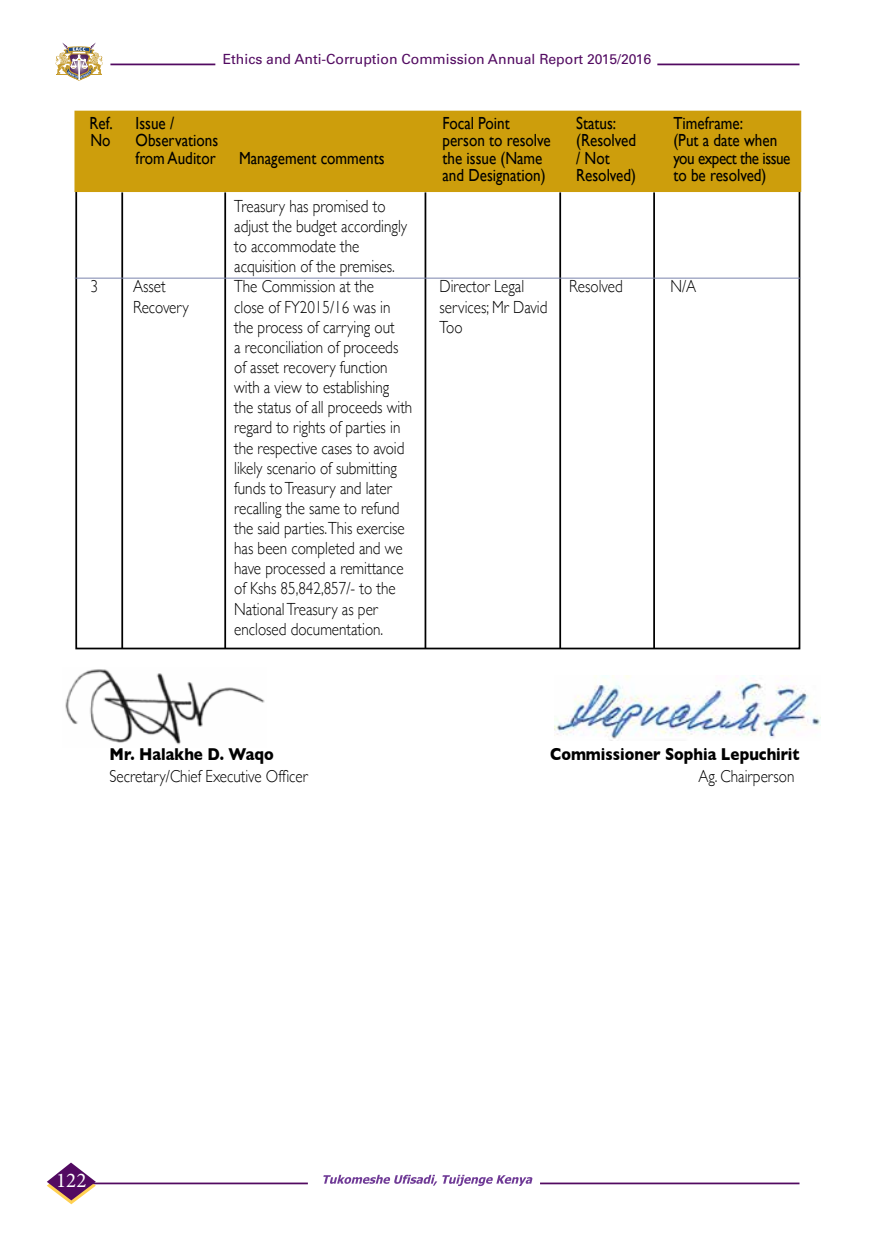
<style>
.page{position:relative;width:874px;height:1241px;background:#fff}
.page>*{position:absolute;margin:0;border:0;box-sizing:border-box;transform-origin:0 0}
.t1{font:21px "Minion Pro";color:#fff}
.t2{font:300 17.5px/20.1px "Gill Sans";color:#000;scale:.86 1}
.t3{font:17.5px/17.5px "Gill Sans";color:#000;scale:.86 1}
.t4{font:700 17.5px "Gill Sans";color:#000;scale:.86 1}
.t5{font:14px "Univers";color:#520a61}
</style>
<div class="page">
<hr style="left:88px;top:1182px;width:220px;height:2px;background:#520a61">
<hr style="left:539px;top:1182px;width:260px;height:2px;background:#520a61">
<svg style="left:47px;top:1162px;width:49px;height:41px"></svg>
<svg style="left:323px;top:1174px;width:209px;height:11px"></svg>
<svg style="left:56px;top:42px;width:47px;height:39px"></svg>
<hr style="left:657px;top:64px;width:142px;height:1px;background:#520a61">
<hr style="left:110px;top:64px;width:105px;height:1px;background:#520a61">
<div style="left:75px;top:111px;width:725px;height:80px;background:#cd9e0c"></div>
<div style="left:74px;top:111px;width:726px;height:81px;border:2px solid #cd9e0c"></div>
<hr style="left:424px;top:192px;width:2px;height:456px;background:#000">
<hr style="left:559px;top:192px;width:1px;height:456px;background:#000">
<hr style="left:653px;top:192px;width:1px;height:456px;background:#000">
<hr style="left:224px;top:192px;width:2px;height:456px;background:#000">
<hr style="left:121px;top:192px;width:2px;height:456px;background:#000">
<hr style="left:75px;top:278px;width:725px;height:1px;background:#7c85ad">
<img style="left:65px;top:669px;width:200px;height:76px">
<img style="left:554px;top:675px;width:266px;height:64px">
<p class="t5" style="left:222px;top:51px;width:430px">Ethics and Anti-Corruption Commission Annual Report 2015/2016</p>
<p class="t3" style="left:89px;top:114px;width:29px">Ref.<br>No</p>
<p class="t3" style="left:135px;top:114px;width:97px">Issue /<br>Observations from Auditor</p>
<p class="t3" style="left:239px;top:149px;width:171px">Management comments</p>
<p class="t3" style="left:442px;top:114px;width:127px">Focal Point person to resolve the issue (Name and Designation)</p>
<p class="t3" style="left:673px;top:114px;width:137px">Timeframe:<br>(Put a date when you expect the issue to be resolved)</p>
<p class="t3" style="left:576px;top:114px;width:71px">Status: (Resolved / Not<br>Resolved)</p>
<p class="t2" style="left:90px;top:276px;width:10px">3</p>
<p class="t2" style="left:234px;top:195px;width:208px">Treasury has promised to adjust the budget accordingly to accommodate the acquisition of the premises.<br>The Commission at the<br>close of FY2015/16 was in the process of carrying out<br>a reconciliation of proceeds of asset recovery function with a view to establishing the status of all proceeds with regard to rights of parties in the respective cases to avoid likely scenario of submitting funds to Treasury and later recalling the same to refund the said parties.This exercise has been completed and we have processed a remittance of Kshs 85,842,857/- to the<br>National Treasury as per enclosed documentation.</p>
<p class="t2" style="left:133px;top:276px;width:66px">Asset<br>Recovery</p>
<p class="t2" style="left:439px;top:276px;width:127px">Director Legal services; Mr David<br>Too</p>
<p class="t2" style="left:569px;top:276px;width:64px">Resolved</p>
<p class="t2" style="left:670px;top:276px;width:32px">N/A</p>
<p class="t4" style="left:109px;top:739px;width:192px">Mr. Halakhe D. Waqo</p>
<p class="t4" style="left:550px;top:739px;width:291px">Commissioner Sophia Lepuchirit</p>
<p class="t2" style="left:109px;top:765px;width:232px">Secretary/Chief Executive Officer</p>
<p class="t2" style="left:698px;top:765px;width:113px">Ag. Chairperson</p>
<p class="t1" style="left:56px;top:1165px;width:32px">122</p>
</div>
